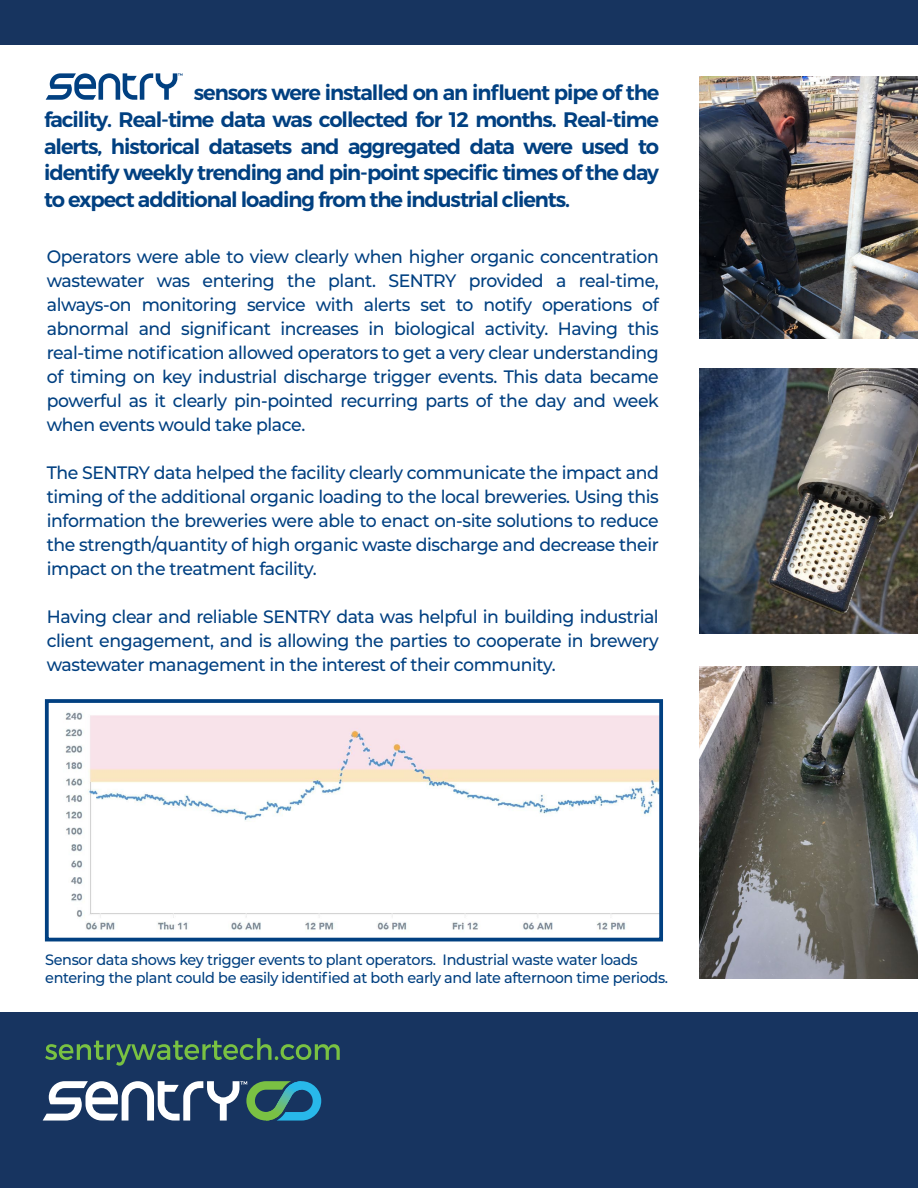
<style>
.page{position:relative;width:918px;height:1188px;background:#fff}
.page>*{position:absolute;margin:0;border:0;box-sizing:border-box;transform-origin:0 0}
.t1{font:600 21px/26.7px "Montserrat";letter-spacing:-.05em;color:#014081;text-align:justify}
.t2{font:500 18px/24px "Montserrat";letter-spacing:-.025em;color:#014081;text-align:justify;scale:.96 1}
.t3{font:500 15px/18px "Montserrat";letter-spacing:-.025em;color:#014081;scale:.96 1}
</style>
<div class="page">
<div style="left:0;top:1012px;width:918px;height:176px;background:#173460"></div>
<div style="left:0;top:0;width:918px;height:45px;background:#17345f"></div>
<svg style="left:45px;top:1038px;width:295px;height:28px"></svg>
<img style="left:699px;top:77px;width:219px;height:262px">
<img style="left:699px;top:369px;width:219px;height:264px">
<img style="left:699px;top:666px;width:219px;height:312px">
<img style="left:65px;top:712px;width:593px;height:220px">
<div style="left:45px;top:699px;width:618px;height:242px;border:4px solid #014081"></div>
<svg style="left:43px;top:1081px;width:278px;height:40px"></svg>
<svg style="left:46px;top:73px;width:137px;height:27px"></svg>
<p class="t1" style="left:44px;top:80px;width:617px;text-indent:150px">sensors were installed on an influent pipe of the facility. Real-time data was collected for 12 months. Real-time alerts, historical datasets and aggregated data were used to identify weekly trending and pin-point specific times of the day to expect additional loading from the industrial clients.</p>
<p class="t2" style="left:47px;top:244px;width:639px">Operators were able to view clearly when higher organic concentration wastewater was entering the plant. SENTRY provided a real-time, always-on monitoring service with alerts set to notify operations of abnormal and significant increases in biological activity. Having this real-time notification allowed operators to get a very clear understanding of timing on key industrial discharge trigger events. This data became powerful as it clearly pin-pointed recurring parts of the day and week when events would take place.</p>
<p class="t2" style="left:47px;top:460px;width:639px">The SENTRY data helped the facility clearly communicate the impact and timing of the additional organic loading to the local breweries. Using this information the breweries were able to enact on-site solutions to reduce the strength/quantity of high organic waste discharge and decrease their impact on the treatment facility.</p>
<p class="t2" style="left:47px;top:604px;width:639px">Having clear and reliable SENTRY data was helpful in building industrial client engagement, and is allowing the parties to cooperate in brewery wastewater management in the interest of their community.</p>
<p class="t3" style="left:45px;top:950px;width:650px">Sensor data shows key trigger events to plant operators. Industrial waste water loads entering the plant could be easily identified at both early and late afternoon time periods.</p>
</div>
